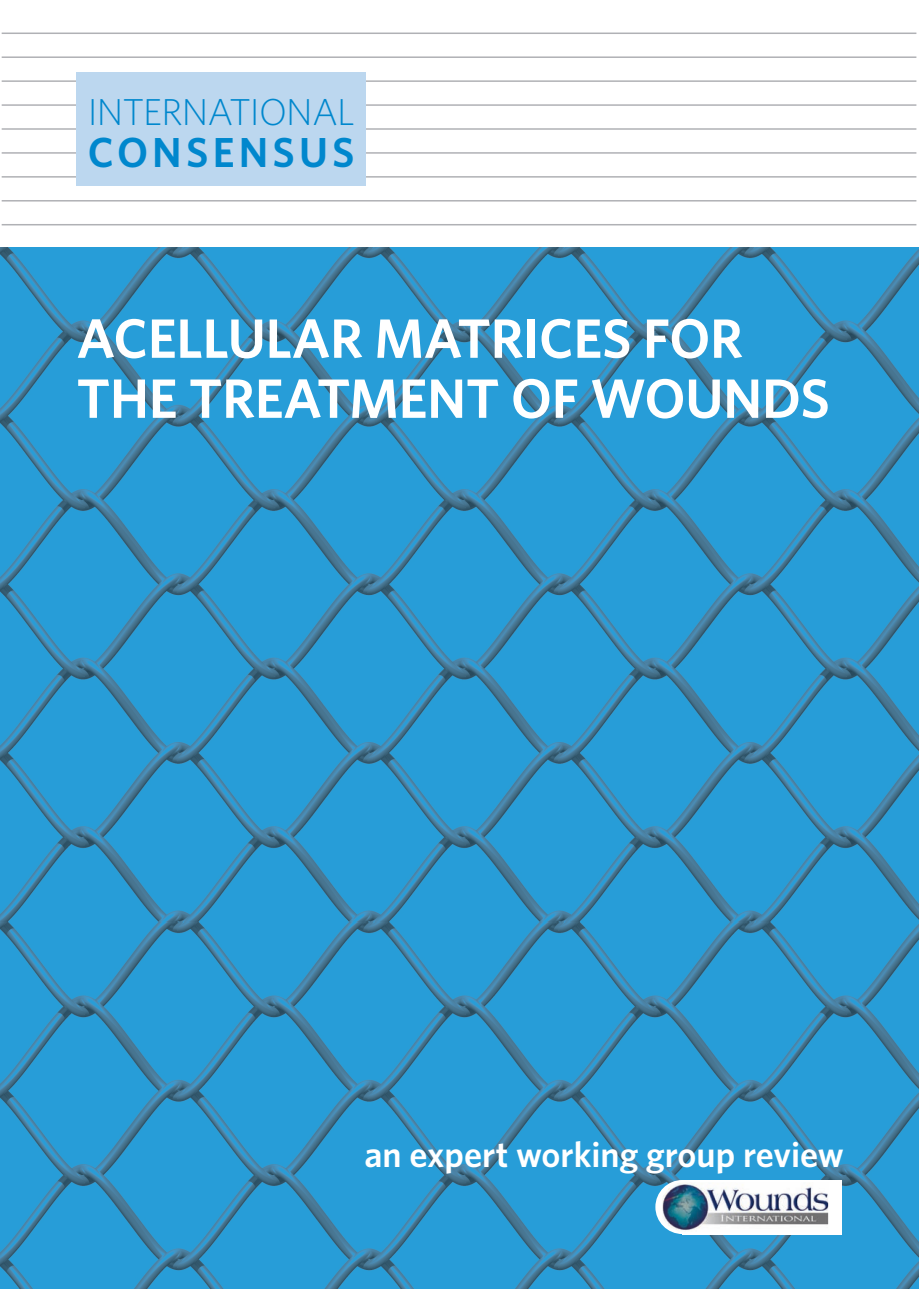
<style>
.page{position:relative;width:919px;height:1289px;background:#fff}
.page>*{position:absolute;margin:0;border:0;box-sizing:border-box;transform-origin:0 0}
.t1{font:600 55.5px/60px "Whitney";letter-spacing:-.005em;color:#fff}
.t2{font:600 42px "Whitney";letter-spacing:.1em;color:#0087cd}
.t3{font:300 37.5px "Whitney";letter-spacing:-.02em;color:#0087cd}
.t4{font:600 36px "Whitney";color:#fff}
</style>
<div class="page">
<img style="left:0;top:248px;width:918px;height:674px">
<img style="left:0;top:922px;width:918px;height:366px">
<hr style="left:2px;top:33px;width:914px;height:1px;background:#b0b1b5">
<hr style="left:2px;top:56px;width:914px;height:2px;background:#b0b1b5">
<hr style="left:2px;top:80px;width:914px;height:2px;background:#b0b1b5">
<hr style="left:2px;top:104px;width:914px;height:2px;background:#b0b1b5">
<hr style="left:2px;top:128px;width:914px;height:2px;background:#b0b1b5">
<hr style="left:2px;top:152px;width:914px;height:2px;background:#b0b1b5">
<hr style="left:2px;top:176px;width:914px;height:2px;background:#b0b1b5">
<hr style="left:2px;top:200px;width:914px;height:1px;background:#b0b1b5">
<hr style="left:2px;top:224px;width:914px;height:1px;background:#b0b1b5">
<div style="left:77px;top:72px;width:289px;height:114px;background:#bcd7ef"></div>
<svg style="left:655px;top:1179px;width:54px;height:54px"></svg>
<div style="left:682px;top:1179px;width:160px;height:54px;background:#fff"></div>
<img style="left:662px;top:1182px;width:166px;height:49px">
<p class="t3" style="left:88px;top:90px;width:268px">INTERNATIONAL</p>
<p class="t2" style="left:88px;top:127px;width:268px">CONSENSUS</p>
<p class="t1" style="left:77px;top:307px;width:754px">ACELLULAR MATRICES FOR<br>THE TREATMENT OF WOUNDS</p>
<p class="t4" style="left:364px;top:1133px;width:481px">an expert working group review</p>
</div>
